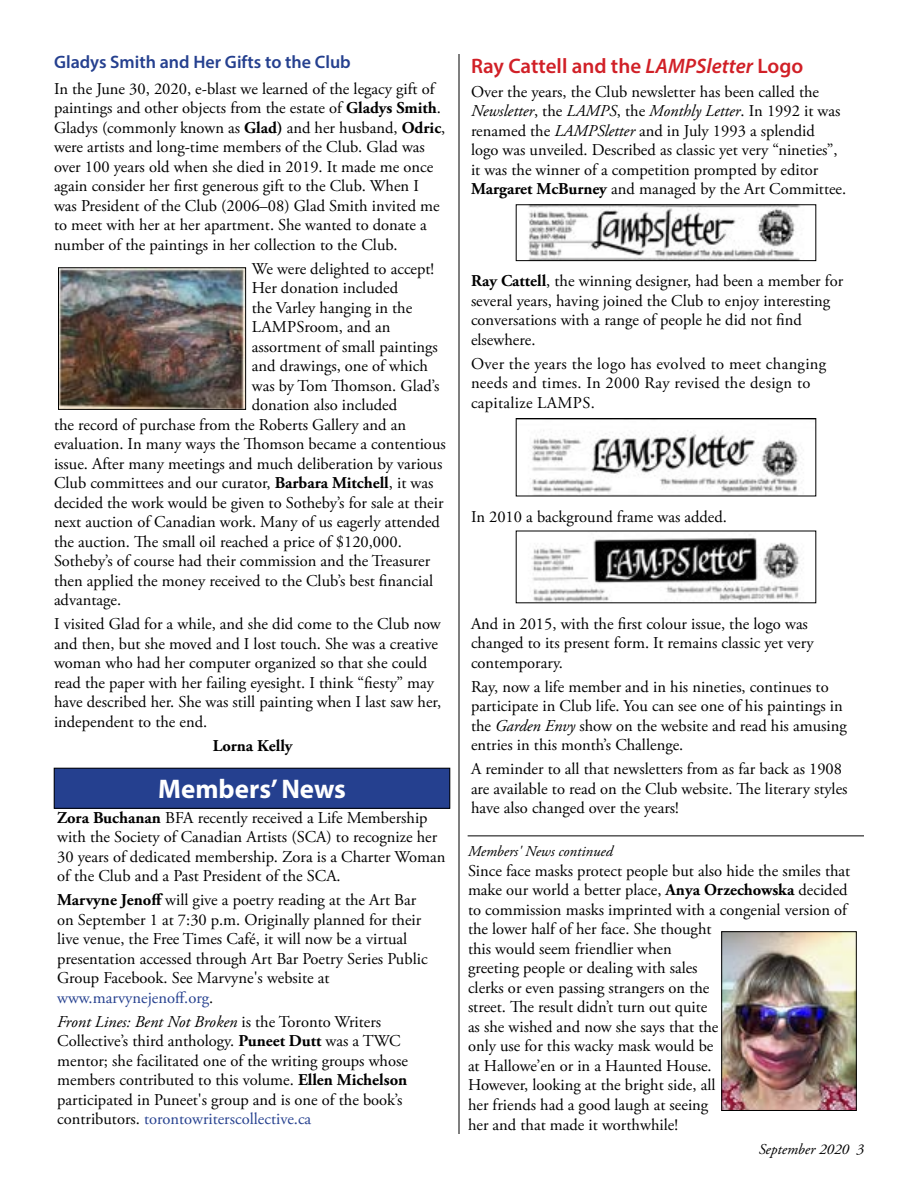
<style>
.page{position:relative;width:918px;height:1188px;background:#fff}
.page>*{position:absolute;margin:0;border:0;box-sizing:border-box;transform-origin:0 0}
.t1{font:700 27px "Myriad Pro";color:#fff}
.t2{font:600 21px "Myriad Pro";color:#d12027}
.t3{font:600 18px "Myriad Pro";color:#25408f}
.t4{font:16.5px/19.5px "Adobe Garamond Pro";color:#000}
.t5{font:16.5px/19.5px "Adobe Garamond Pro";letter-spacing:.02em;color:#000}
.t6{font:700 16.5px "Adobe Garamond Pro";color:#000}
.t7{font:italic 15px "Adobe Garamond Pro";color:#000}
.s1{font-weight:700}
.s2{color:#25408f}
.s3{font-style:italic}
</style>
<div class="page">
<hr style="left:459px;top:54px;width:1px;height:1080px;background:#000">
<hr style="left:468px;top:836px;width:396px;height:1px;background:#000">
<img style="left:724px;top:934px;width:130px;height:175px">
<img style="left:528px;top:207px;width:272px;height:52px">
<div style="left:516px;top:205px;width:300px;height:56px;border:1px solid #000"></div>
<img style="left:531px;top:430px;width:270px;height:63px">
<div style="left:516px;top:418px;width:300px;height:78px;border:1px solid #000"></div>
<img style="left:531px;top:534px;width:269px;height:67px">
<div style="left:54px;top:768px;width:396px;height:40px;background:#25408f"></div>
<div style="left:54px;top:768px;width:396px;height:40px;border:1px solid #000"></div>
<img style="left:60px;top:270px;width:184px;height:138px">
<div style="left:58px;top:268px;width:188px;height:142px;border:1px solid #000"></div>
<p class="t3" style="left:54px;top:50px;width:298px">Gladys Smith and Her Gifts to the Club</p>
<p class="t4" style="left:54px;top:79px;width:393px">In the June 30, 2020, e-blast we learned of the legacy gift of paintings and other objects from the estate of <span class="s1">Gladys Smith</span>.<br>Gladys (commonly known as <span class="s1">Glad)</span> and her husband, <span class="s1">Odric</span>, were artists and long-time members of the Club. Glad was over 100 years old when she died in 2019. It made me once again consider her first generous gift to the Club. When I was President of the Club (2006–08) Glad Smith invited me to meet with her at her apartment. She wanted to donate a number of the paintings in her collection to the Club.</p>
<p class="t4" style="left:252px;top:259px;width:184px">We were delighted to accept!</p>
<p class="t4" style="left:252px;top:279px;width:148px">Her donation included</p>
<p class="t4" style="left:252px;top:298px;width:162px">the Varley hanging in the</p>
<p class="t4" style="left:252px;top:318px;width:140px">LAMPSroom, and an</p>
<p class="t4" style="left:252px;top:337px;width:188px">assortment of small paintings</p>
<p class="t4" style="left:252px;top:357px;width:178px">and drawings, one of which</p>
<p class="t4" style="left:252px;top:376px;width:189px">was by Tom Thomson. Glad’s</p>
<p class="t4" style="left:252px;top:396px;width:147px">donation also included</p>
<p class="t4" style="left:54px;top:415px;width:354px">the record of purchase from the Roberts Gallery and an</p>
<p class="t4" style="left:54px;top:435px;width:393px">evaluation. In many ways the Thomson became a contentious</p>
<p class="t4" style="left:54px;top:454px;width:390px">issue. After many meetings and much deliberation by various</p>
<p class="t4" style="left:54px;top:474px;width:381px">Club committees and our curator, <span class="s1">Barbara Mitchell</span>, it was</p>
<p class="t4" style="left:54px;top:493px;width:391px">decided the work would be given to Sotheby’s for sale at their</p>
<p class="t4" style="left:54px;top:513px;width:388px">next auction of Canadian work. Many of us eagerly attended</p>
<p class="t4" style="left:54px;top:532px;width:349px">the auction. The small oil reached a price of $120,000.</p>
<p class="t4" style="left:54px;top:552px;width:378px">Sotheby’s of course had their commission and the Treasurer</p>
<p class="t4" style="left:54px;top:571px;width:381px">then applied the money received to the Club’s best financial</p>
<p class="t4" style="left:54px;top:591px;width:69px">advantage.</p>
<p class="t4" style="left:54px;top:615px;width:389px">I visited Glad for a while, and she did come to the Club now and then, but she moved and I lost touch. She was a creative woman who had her computer organized so that she could read the paper with her failing eyesight. I think “fiesty” may have described her. She was still painting when I last saw her, independent to the end.</p>
<p class="t6" style="left:213px;top:736px;width:81px">Lorna Kelly</p>
<h1 class="t1" style="left:158px;top:771px;width:189px">Members’ News</h1>
<p class="t4" style="left:57px;top:809px;width:390px"><span class="s1">Zora Buchanan</span> BFA recently received a Life Membership with the Society of Canadian Artists (SCA) to recognize her 30 years of dedicated membership. Zora is a Charter Woman of the Club and a Past President of the SCA.</p>
<p class="t4" style="left:57px;top:891px;width:372px"><span class="s1">Marvyne Jenoff</span> will give a poetry reading at the Art Bar on September 1 at 7:30 p.m. Originally planned for their live venue, the Free Times Café, it will now be a virtual presentation accessed through Art Bar Poetry Series Public Group Facebook. See Marvyne's website at <span class="s2">www.marvynejenoff.org</span>.</p>
<p class="t4" style="left:57px;top:1013px;width:352px"><span class="s3">Front Lines: Bent Not Broken</span> is the Toronto Writers Collective’s third anthology. <span class="s1">Puneet Dutt</span> was a TWC mentor; she facilitated one of the writing groups whose members contributed to this volume. <span class="s1">Ellen Michelson </span>participated in Puneet's group and is one of the book’s contributors. <span class="s2">torontowriterscollective.ca</span></p>
<p class="t2" style="left:471px;top:52px;width:334px">Ray Cattell and the <span class="s3">LAMPSletter</span> Logo</p>
<p class="t4" style="left:471px;top:82px;width:377px">Over the years, the Club newsletter has been called the <span class="s3">Newsletter</span>, the <span class="s3">LAMPS</span>, the <span class="s3">Monthly Letter</span>. In 1992 it was renamed the <span class="s3">LAMPSletter</span> and in July 1993 a splendid logo was unveiled. Described as classic yet very “nineties”, it was the winner of a competition prompted by editor <span class="s1">Margaret McBurney</span> and managed by the Art Committee.</p>
<p class="t4" style="left:471px;top:272px;width:374px"><span class="s1">Ray Cattell</span>, the winning designer, had been a member for several years, having joined the Club to enjoy interesting conversations with a range of people he did not find elsewhere.</p>
<p class="t5" style="left:471px;top:354px;width:357px">Over the years the logo has evolved to meet changing needs and times. In 2000 Ray revised the design to capitalize LAMPS.</p>
<p class="t4" style="left:471px;top:507px;width:258px">In 2010 a background frame was added.</p>
<p class="t4" style="left:471px;top:614px;width:344px">And in 2015, with the first colour issue, the logo was changed to its present form. It remains classic yet very contemporary.</p>
<p class="t4" style="left:471px;top:677px;width:377px">Ray, now a life member and in his nineties, continues to participate in Club life. You can see one of his paintings in the <span class="s3">Garden Envy</span> show on the website and read his amusing entries in this month’s Challenge.</p>
<p class="t4" style="left:471px;top:760px;width:378px">A reminder to all that newsletters from as far back as 1908 are available to read on the Club website. The literary styles have also changed over the years!</p>
<p class="t7" style="left:468px;top:843px;width:146px">Members' News continued</p>
<p class="t4" style="left:468px;top:862px;width:384px">Since face masks protect people but also hide the smiles that make our world a better place, <span class="s1">Anya Orzechowska</span> decided to commission masks imprinted with a congenial version of the lower half of her face. She thought<br>this would seem friendlier when<br>greeting people or dealing with sales<br>clerks or even passing strangers on the<br>street. The result didn’t turn out quite<br>as she wished and now she says that the<br>only use for this wacky mask would be<br>at Hallowe’en or in a Haunted House.<br>However, looking at the bright side, all<br>her friends had a good laugh at seeing<br>her and that made it worthwhile!</p>
<p class="t7" style="left:759px;top:1141px;width:107px">September 2020 3</p>
</div>
